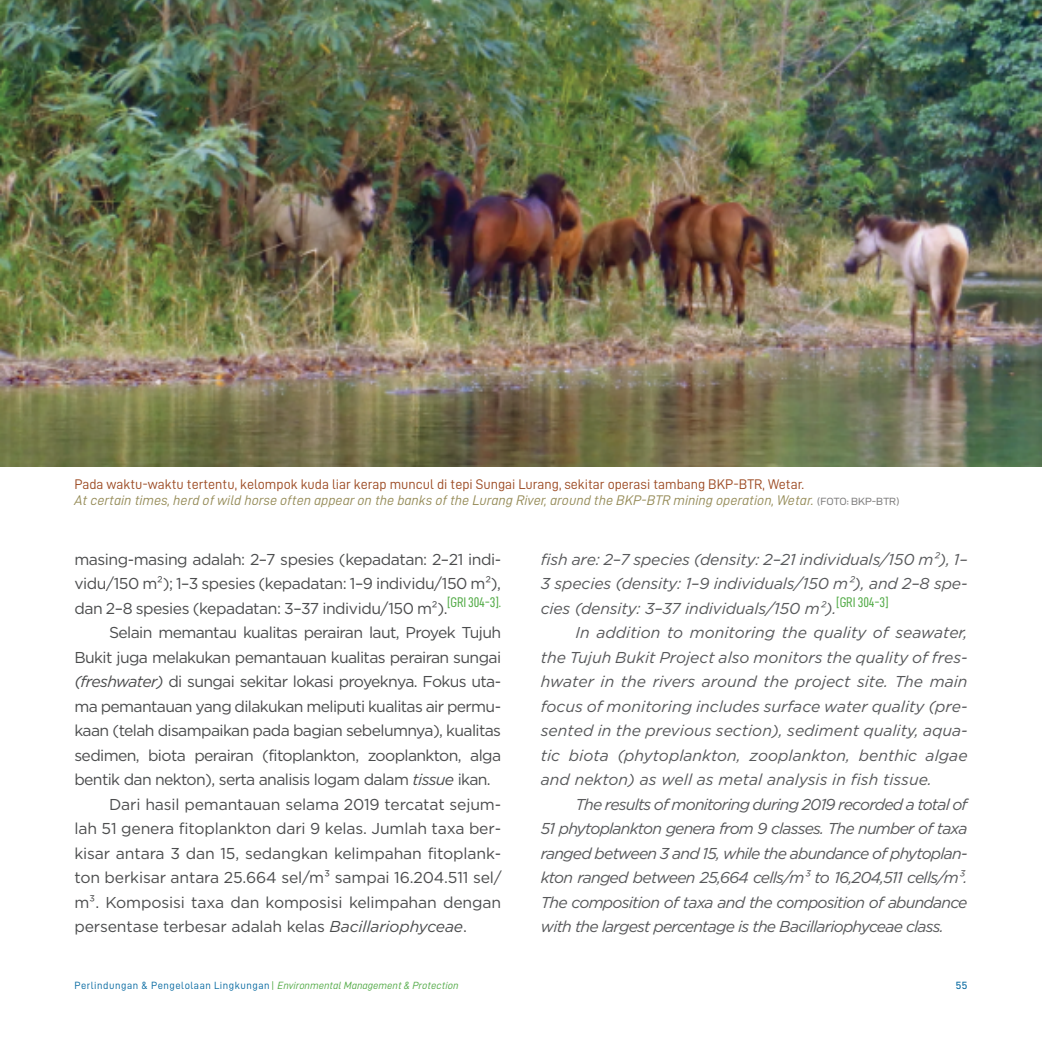
<style>
.page{position:relative;width:1042px;height:1042px;background:#fff}
.page>*{position:absolute;margin:0;border:0;box-sizing:border-box;transform-origin:0 0}
.t1{font:italic 15.75px/24.5px "Gotham";letter-spacing:-.01em;color:#57585a;text-align:justify}
.t2{font:15.75px "Gotham";letter-spacing:-.035em;color:#4b4c4d}
.t3{font:15.75px "Gotham";letter-spacing:-.01em;color:#4b4c4d}
.t4{font:14px "D DIN Italic";color:#958b57}
.t5{font:14px "D DIN";color:#9c4a22}
.t6{font:10.5px "D DIN Italic";color:#4fa943}
.t7{font:10.5px "D DIN Exp";color:#01669f}
.s1{font-family:"D DIN Exp";font-size:10.5px;color:#818080}
.s2{font-style:italic}
.s3{font-family:"D DIN";color:#01669f}
</style>
<div class="page">
<img style="left:0;top:0;width:1042px;height:466px">
<p class="t5" style="left:74px;top:477px;width:731px">Pada waktu-waktu tertentu, kelompok kuda liar kerap muncul di tepi Sungai Lurang, sekitar operasi tambang BKP-BTR, Wetar.</p>
<p class="t4" style="left:74px;top:493px;width:826px">At certain times, herd of wild horse often appear on the banks of the Lurang River, around the BKP-BTR mining operation, Wetar. <span class="s1">(FOTO: BKP-BTR)</span></p>
<p class="t2" style="left:74px;top:552px;width:428px">masing-masing adalah: 2–7 spesies (kepadatan: 2–21 indi-</p>
<p class="t2" style="left:74px;top:577px;width:428px">vidu/150 m²); 1–3 spesies (kepadatan: 1–9 individu/150 m²),</p>
<p class="t2" style="left:74px;top:601px;width:428px">dan 2–8 spesies (kepadatan: 3–37 individu/150 m²).<sup>[GRI</sup> <sup>304-3].</sup></p>
<p class="t2" style="left:109px;top:626px;width:393px">Selain memantau kualitas perairan laut, Proyek Tujuh</p>
<p class="t2" style="left:74px;top:650px;width:428px">Bukit juga melakukan pemantauan kualitas perairan sungai</p>
<p class="t2" style="left:74px;top:675px;width:428px"><span class="s2">(freshwater)</span> di sungai sekitar lokasi proyeknya. Fokus uta-</p>
<p class="t2" style="left:74px;top:699px;width:428px">ma pemantauan yang dilakukan meliputi kualitas air permu-</p>
<p class="t2" style="left:74px;top:724px;width:428px">kaan (telah disampaikan pada bagian sebelumnya), kualitas</p>
<p class="t2" style="left:74px;top:748px;width:428px">sedimen, biota perairan (fitoplankton, zooplankton, alga</p>
<p class="t2" style="left:74px;top:773px;width:418px">bentik dan nekton), serta analisis logam dalam <span class="s2">tissue</span> ikan.</p>
<p class="t3" style="left:109px;top:797px;width:393px">Dari hasil pemantauan selama 2019 tercatat sejum-</p>
<p class="t3" style="left:74px;top:822px;width:428px">lah 51 genera fitoplankton dari 9 kelas. Jumlah taxa ber-</p>
<p class="t3" style="left:74px;top:846px;width:428px">kisar antara 3 dan 15, sedangkan kelimpahan fitoplank-</p>
<p class="t3" style="left:74px;top:871px;width:429px">ton berkisar antara 25.664 sel/m³ sampai 16.204.511 sel/</p>
<p class="t3" style="left:74px;top:895px;width:428px">m³. Komposisi taxa dan komposisi kelimpahan dengan</p>
<p class="t3" style="left:74px;top:920px;width:394px">persentase terbesar adalah kelas <span class="s2">Bacillariophyceae</span>.</p>
<p class="t1" style="left:541px;top:548px;width:428px">fish are: 2–7 species (density: 2–21 individuals/150 m²), 1– 3 species (density: 1–9 individuals/150 m²), and 2–8 spe&shy;cies (density: 3–37 individuals/150 m²).<sup>[GRI</sup> <sup>304-3]</sup></p>
<p class="t1" style="left:541px;top:621px;width:428px;text-indent:35px">In addition to monitoring the quality of seawater, the Tujuh Bukit Project also monitors the quality of fres&shy;hwater in the rivers around the project site. The main focus of monitoring includes surface water quality (pre&shy;sented in the previous section), sediment quality, aqua&shy;tic biota (phytoplankton, zooplankton, benthic algae and nekton) as well as metal analysis in fish tissue.</p>
<p class="t1" style="left:541px;top:793px;width:428px;text-indent:35px">The results of monitoring during 2019 recorded a total of 51 phytoplankton genera from 9 classes. The number of taxa ranged between 3 and 15, while the abundance of phytoplan&shy;kton ranged between 25,664 cells/m³ to 16,204,511 cells/m³.<br>The composition of taxa and the composition of abundance with the largest percentage is the Bacillariophyceae class.</p>
<p class="t6" style="left:74px;top:980px;width:386px"><span class="s3">Perlindungan &amp; Pengelolaan Lingkungan</span>| Environmental Management &amp; Protection</p>
<p class="t7" style="left:956px;top:980px;width:13px">55</p>
</div>
